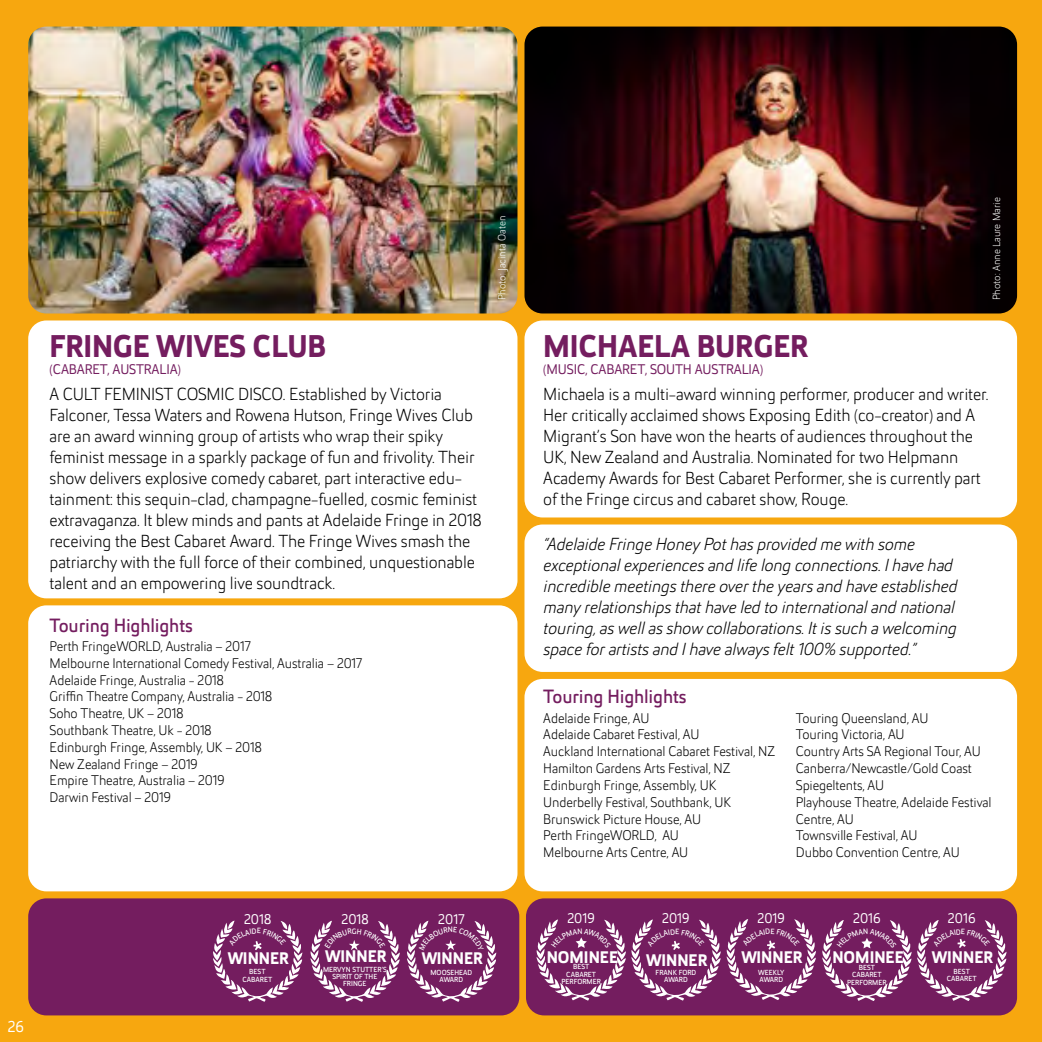
<style>
.page{position:relative;width:1042px;height:1042px;background:#f7a70f}
.page>*{position:absolute;margin:0;border:0;box-sizing:border-box;transform-origin:0 0}
.t1{font:700 31.5px "Helia Core";letter-spacing:-.01em;color:#741d5f}
.t2{font:19.25px "Helia Core";letter-spacing:-.01em;color:#741d5f}
.t3{font:300 17.5px/21px "Helia Core";letter-spacing:-.01em;color:#000}
.t4{font:italic 300 17.5px/21px "Helia Core";letter-spacing:-.01em;color:#000}
.t5{font:700 16.8px "Helia Core";color:#fff}
.t6{font:15.75px "Helia Core";color:#fff}
.t7{font:300 14px/16.8px "Helia Core";letter-spacing:-.01em;color:#000}
.t8{font:14px "Helia Core";letter-spacing:-.01em;color:#741d5f}
.t9{font:14px "Helia Core";color:#fff}
.t10{font:300 10.5px "Helia Core";color:#fff}
.t11{font:7.35px/7.4px "Helia Core";color:#fff;text-align:center}
</style>
<div class="page">
<div style="left:26px;top:319px;width:493px;height:281px;background:#fff;border-radius:20px"></div>
<div style="left:25px;top:317px;width:496px;height:285px;border:4px solid #f7a70f;border-radius:20px"></div>
<div style="left:523px;top:319px;width:496px;height:200px;background:#fff;border-radius:20px"></div>
<div style="left:521px;top:317px;width:499px;height:204px;border:4px solid #f7a70f;border-radius:20px"></div>
<img style="left:30px;top:28px;width:486px;height:284px">
<div style="left:25px;top:23px;width:496px;height:294px;border:4px solid #f7a70f;border-radius:20px"></div>
<img style="left:526px;top:28px;width:489px;height:284px">
<div style="left:521px;top:23px;width:499px;height:294px;border:4px solid #f7a70f;border-radius:20px"></div>
<div style="left:524px;top:896px;width:495px;height:121px;background:#741d5f;border-radius:20px"></div>
<div style="left:522px;top:895px;width:498px;height:124px;border:4px solid #f7a70f;border-radius:20px"></div>
<div style="left:26px;top:603px;width:493px;height:290px;background:#fff;border-radius:20px"></div>
<div style="left:25px;top:602px;width:496px;height:293px;border:4px solid #f7a70f;border-radius:20px"></div>
<div style="left:523px;top:523px;width:496px;height:151px;background:#fff;border-radius:20px"></div>
<div style="left:521px;top:521px;width:499px;height:154px;border:4px solid #f7a70f;border-radius:20px"></div>
<div style="left:523px;top:677px;width:496px;height:216px;background:#fff;border-radius:20px"></div>
<div style="left:521px;top:675px;width:499px;height:220px;border:4px solid #f7a70f;border-radius:20px"></div>
<div style="left:26px;top:896px;width:495px;height:121px;background:#741d5f;border-radius:20px"></div>
<div style="left:25px;top:895px;width:498px;height:124px;border:4px solid #f7a70f;border-radius:20px"></div>
<svg style="left:917px;top:920px;width:89px;height:81px"></svg>
<svg style="left:822px;top:920px;width:89px;height:81px"></svg>
<svg style="left:536px;top:919px;width:280px;height:81px"></svg>
<svg style="left:407px;top:921px;width:89px;height:81px"></svg>
<svg style="left:310px;top:921px;width:90px;height:81px"></svg>
<svg style="left:213px;top:920px;width:89px;height:81px"></svg>
<h1 class="t1" style="left:50px;top:324px;width:278px">FRINGE WIVES CLUB</h1>
<p class="t8" style="left:50px;top:360px;width:133px">(CABARET, AUSTRALIA)</p>
<p class="t3" style="left:50px;top:383px;width:433px">A CULT FEMINIST COSMIC DISCO. Established by Victoria Falconer, Tessa Waters and Rowena Hutson, Fringe Wives Club are an award winning group of artists who wrap their spiky feminist message in a sparkly package of fun and frivolity. Their show delivers explosive comedy cabaret, part interactive edu&shy;tainment: this sequin-clad, champagne-fuelled, cosmic feminist extravaganza. It blew minds and pants at Adelaide Fringe in 2018 receiving the Best Cabaret Award. The Fringe Wives smash the patriarchy with the full force of their combined, unquestionable talent and an empowering live soundtrack.</p>
<p class="t2" style="left:50px;top:612px;width:145px">Touring Highlights</p>
<p class="t7" style="left:50px;top:637px;width:314px">Perth FringeWORLD, Australia – 2017<br>Melbourne International Comedy Festival, Australia – 2017<br>Adelaide Fringe, Australia - 2018<br>Griffin Theatre Company, Australia - 2018<br>Soho Theatre, UK – 2018<br>Southbank Theatre, Uk - 2018<br>Edinburgh Fringe, Assembly, UK – 2018<br>New Zealand Fringe – 2019<br>Empire Theatre, Australia – 2019<br>Darwin Festival – 2019</p>
<p class="t10" style="left:495px;top:300px;width:86px;rotate:-90deg">Photo: Jacinta Oaten</p>
<p class="t6" style="left:8px;top:1016px;width:18px">26</p>
<p class="t9" style="left:244px;top:910px;width:29px">2018</p>
<p class="t5" style="left:228px;top:947px;width:63px">WINNER</p>
<p class="t11" style="left:243px;top:968px;width:31px">BEST<br>CABARET</p>
<p class="t9" style="left:341px;top:910px;width:29px">2018</p>
<p class="t5" style="left:325px;top:945px;width:63px">WINNER</p>
<p class="t11" style="left:323px;top:965px;width:65px">MERVYN STUTTER’S<br>SPIRIT OF THE<br>FRINGE</p>
<p class="t9" style="left:438px;top:910px;width:28px">2017</p>
<p class="t5" style="left:422px;top:947px;width:63px">WINNER</p>
<p class="t11" style="left:430px;top:968px;width:43px">MOOSEHEAD<br>AWARD</p>
<p class="t10" style="left:990px;top:300px;width:104px;rotate:-90deg">Photo: Anne Laure Marie</p>
<h1 class="t1" style="left:543px;top:324px;width:267px">MICHAELA BURGER</h1>
<p class="t8" style="left:543px;top:360px;width:221px">(MUSIC, CABARET, SOUTH AUSTRALIA)</p>
<p class="t3" style="left:543px;top:383px;width:447px">Michaela is a multi-award winning performer, producer and writer.<br>Her critically acclaimed shows Exposing Edith (co-creator) and A Migrant’s Son have won the hearts of audiences throughout the UK, New Zealand and Australia. Nominated for two Helpmann Academy Awards for Best Cabaret Performer, she is currently part of the Fringe circus and cabaret show, Rouge.</p>
<p class="t4" style="left:543px;top:534px;width:415px">“Adelaide Fringe Honey Pot has provided me with some exceptional experiences and life long connections. I have had incredible meetings there over the years and have established many relationships that have led to international and national touring, as well as show collaborations. It is such a welcoming space for artists and I have always felt 100% supported.”</p>
<p class="t2" style="left:543px;top:684px;width:145px">Touring Highlights</p>
<p class="t7" style="left:543px;top:709px;width:233px">Adelaide Fringe, AU<br>Adelaide Cabaret Festival, AU<br>Auckland International Cabaret Festival, NZ<br>Hamilton Gardens Arts Festival, NZ<br>Edinburgh Fringe, Assembly, UK<br>Underbelly Festival, Southbank, UK<br>Brunswick Picture House, AU<br>Perth FringeWORLD, AU<br>Melbourne Arts Centre, AU</p>
<p class="t7" style="left:796px;top:709px;width:197px">Touring Queensland, AU<br>Touring Victoria, AU<br>Country Arts SA Regional Tour, AU<br>Canberra/Newcastle/Gold Coast<br>Spiegeltents, AU<br>Playhouse Theatre, Adelaide Festival<br>Centre, AU<br>Townsville Festival, AU<br>Dubbo Convention Centre, AU</p>
<p class="t9" style="left:567px;top:909px;width:29px">2019</p>
<p class="t5" style="left:547px;top:945px;width:73px">NOMINEE</p>
<p class="t11" style="left:561px;top:963px;width:41px">BEST<br>CABARET<br>PERFORMER</p>
<p class="t9" style="left:662px;top:909px;width:29px">2019</p>
<p class="t5" style="left:646px;top:948px;width:63px">WINNER</p>
<p class="t11" style="left:655px;top:968px;width:42px">FRANK FORD<br>AWARD</p>
<p class="t9" style="left:757px;top:909px;width:29px">2019</p>
<p class="t5" style="left:741px;top:945px;width:63px">WINNER</p>
<p class="t11" style="left:758px;top:968px;width:28px;text-align:left">WEEKLY<br>AWARD</p>
<p class="t9" style="left:853px;top:909px;width:29px">2016</p>
<p class="t5" style="left:832px;top:945px;width:73px">NOMINEE</p>
<p class="t11" style="left:847px;top:963px;width:41px">BEST<br>CABARET<br>PERFORMER</p>
<p class="t9" style="left:948px;top:909px;width:29px">2016</p>
<p class="t5" style="left:932px;top:945px;width:63px">WINNER</p>
<p class="t11" style="left:947px;top:968px;width:31px">BEST<br>CABARET</p>
</div>
